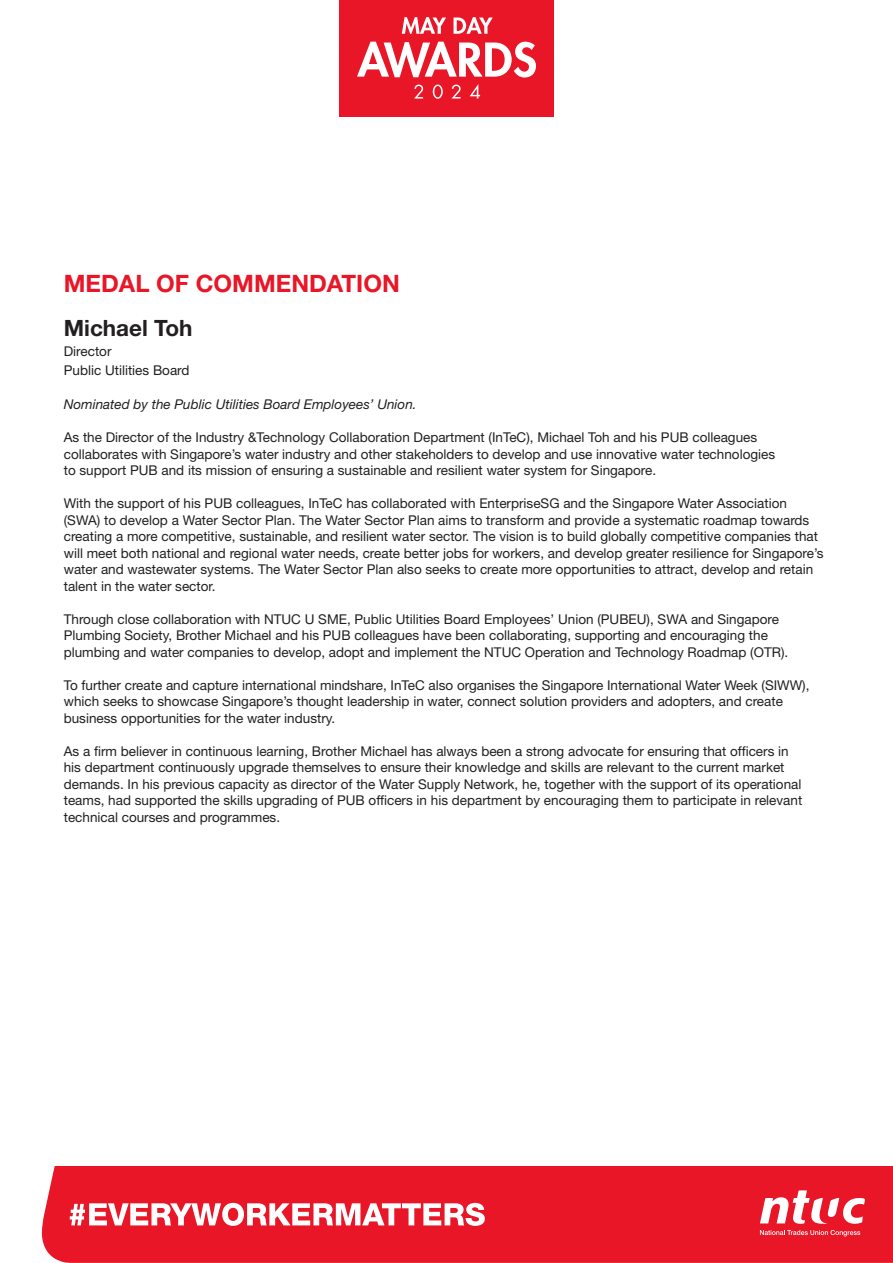
<style>
.page{position:relative;width:893px;height:1263px;background:#fff}
.page>*{position:absolute;margin:0;border:0;box-sizing:border-box;transform-origin:0 0}
.t1{font:700 24px "Helvetica Neue LT Std";color:#e91627}
.t2{font:700 22.5px "Helvetica Neue LT Std";color:#231f20}
.t3{font:13.5px/16.5px "Helvetica Neue LT Std";color:#231f20}
.t4{font:italic 13.5px "Helvetica Neue LT Std";color:#231f20}
</style>
<div class="page">
<div style="left:339px;top:0;width:215px;height:116px;background:#e91627"></div>
<svg style="left:402px;top:17px;width:44px;height:17px"></svg>
<svg style="left:453px;top:17px;width:40px;height:17px"></svg>
<svg style="left:414px;top:85px;width:9px;height:14px"></svg>
<svg style="left:433px;top:85px;width:10px;height:14px"></svg>
<svg style="left:452px;top:85px;width:9px;height:14px"></svg>
<svg style="left:470px;top:84px;width:10px;height:15px"></svg>
<svg style="left:357px;top:42px;width:179px;height:36px"></svg>
<div style="left:41px;top:1166px;width:852px;height:97px;background:#e91627"></div>
<svg style="left:760px;top:1230px;width:100px;height:6px"></svg>
<svg style="left:760px;top:1190px;width:105px;height:34px"></svg>
<svg style="left:70px;top:1203px;width:415px;height:23px"></svg>
<h1 class="t1" style="left:64px;top:269px;width:338px">MEDAL OF COMMENDATION</h1>
<h2 class="t2" style="left:64px;top:314px;width:130px">Michael Toh</h2>
<p class="t3" style="left:64px;top:341px;width:127px;line-height:19.5px">Director<br>Public Utilities Board</p>
<p class="t4" style="left:64px;top:396px;width:354px">Nominated by the Public Utilities Board Employees’ Union.</p>
<p class="t3" style="left:64px;top:429px;width:713px">As the Director of the Industry &amp;Technology Collaboration Department (InTeC), Michael Toh and his PUB colleagues collaborates with Singapore’s water industry and other stakeholders to develop and use innovative water technologies to support PUB and its mission of ensuring a sustainable and resilient water system for Singapore.</p>
<p class="t3" style="left:64px;top:495px;width:761px">With the support of his PUB colleagues, InTeC has collaborated with EnterpriseSG and the Singapore Water Association (SWA) to develop a Water Sector Plan. The Water Sector Plan aims to transform and provide a systematic roadmap towards creating a more competitive, sustainable, and resilient water sector. The vision is to build globally competitive companies that will meet both national and regional water needs, create better jobs for workers, and develop greater resilience for Singapore’s water and wastewater systems. The Water Sector Plan also seeks to create more opportunities to attract, develop and retain talent in the water sector.</p>
<p class="t3" style="left:64px;top:610px;width:726px">Through close collaboration with NTUC U SME, Public Utilities Board Employees’ Union (PUBEU), SWA and Singapore<br>Plumbing Society, Brother Michael and his PUB colleagues have been collaborating, supporting and encouraging the plumbing and water companies to develop, adopt and implement the NTUC Operation and Technology Roadmap (OTR).</p>
<p class="t3" style="left:64px;top:676px;width:747px">To further create and capture international mindshare, InTeC also organises the Singapore International Water Week (SIWW), which seeks to showcase Singapore’s thought leadership in water, connect solution providers and adopters, and create business opportunities for the water industry.</p>
<p class="t3" style="left:64px;top:742px;width:740px">As a firm believer in continuous learning, Brother Michael has always been a strong advocate for ensuring that officers in his department continuously upgrade themselves to ensure their knowledge and skills are relevant to the current market demands. In his previous capacity as director of the Water Supply Network, he, together with the support of its operational teams, had supported the skills upgrading of PUB officers in his department by encouraging them to participate in relevant technical courses and programmes.</p>
</div>
